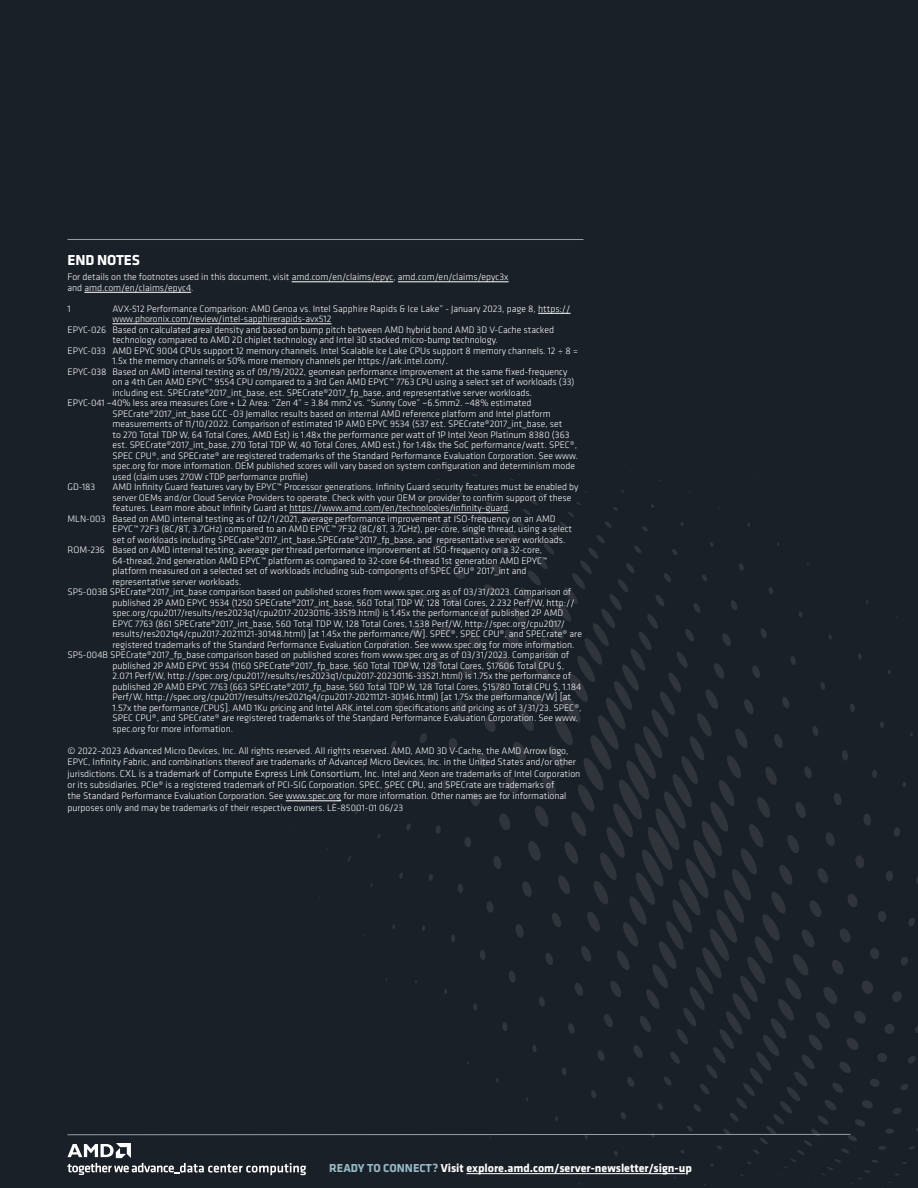
<style>
.page{position:relative;width:918px;height:1188px;background:#1a2027}
.page>*{position:absolute;margin:0;border:0;box-sizing:border-box;transform-origin:0 0}
.t1{font:700 15px "Klavika";letter-spacing:-.01em;color:#fff}
.t2{font:700 12px "Klavika";color:#fff}
.t3{font:300 9.75px/11.4px "Klavika";color:#fff}
.s1{font-size:10.5px}
.s2{color:#96b7c5}
</style>
<div class="page">
<hr style="left:68px;top:239px;width:516px;height:1px;background:#9d9fa1">
<svg style="left:312px;top:469px;width:606px;height:716px"></svg>
<hr style="left:68px;top:1134px;width:783px;height:1px;background:#9d9fa1">
<hr style="left:466px;top:1173px;width:219px;height:1px;background:#fff">
<svg style="left:68px;top:1143px;width:238px;height:32px"></svg>
<hr style="left:292px;top:282px;width:101px;height:1px;background:#fff">
<hr style="left:398px;top:282px;width:111px;height:1px;background:#fff">
<hr style="left:84px;top:292px;width:107px;height:1px;background:#fff">
<hr style="left:538px;top:313px;width:33px;height:1px;background:#fff">
<hr style="left:113px;top:324px;width:218px;height:1px;background:#fff">
<hr style="left:289px;top:513px;width:219px;height:1px;background:#fff">
<hr style="left:286px;top:801px;width:55px;height:1px;background:#fff">
<h1 class="t1" style="left:68px;top:254px;width:74px">END NOTES</h1>
<p class="t3" style="left:68px;top:272px;width:443px;line-height:10.5px">For details on the footnotes used in this document, visit amd.com/en/claims/epyc, amd.com/en/claims/epyc3x and amd.com/en/claims/epyc4.</p>
<p class="t3" style="left:68px;top:303px;width:5px">1</p>
<p class="t3" style="left:112px;top:303px;width:460px">AVX-512 Performance Comparison: AMD Genoa vs. Intel Sapphire Rapids &amp; Ice Lake” - January 2023, page 8, https://</p>
<p class="t3" style="left:112px;top:314px;width:220px">www.phoronix.com/review/intel-sapphirerapids-avx512</p>
<p class="t3" style="left:68px;top:324px;width:488px">EPYC-026 Based on calculated areal density and based on bump pitch between AMD hybrid bond AMD 3D V-Cache stacked</p>
<p class="t3" style="left:112px;top:335px;width:387px">technology compared to AMD 2D chiplet technology and Intel 3D stacked micro-bump technology.</p>
<p class="t3" style="left:68px;top:345px;width:512px">EPYC-033 AMD EPYC 9004 CPUs support 12 memory channels. Intel Scalable Ice Lake CPUs support 8 memory channels. 12 ÷ 8 =</p>
<p class="t3" style="left:112px;top:356px;width:337px">1.5x the memory channels or 50% more memory channels per https://ark.intel.com/.</p>
<p class="t3" style="left:68px;top:366px;width:502px">EPYC-038 Based on AMD internal testing as of 09/19/2022, geomean performance improvement at the same fixed-frequency</p>
<p class="t3" style="left:112px;top:377px;width:463px">on a 4th Gen AMD EPYC™ 9554 CPU compared to a 3rd Gen AMD EPYC™ 7763 CPU using a select set of workloads (33)</p>
<p class="t3" style="left:112px;top:387px;width:421px">including est. SPECrate®2017_int_base, est. SPECrate®2017_fp_base, and representative server workloads.</p>
<p class="t3" style="left:68px;top:398px;width:465px">EPYC-041 ~40% less area measures Core + L2 Area: “Zen 4” = 3.84 mm2 vs. “Sunny Cove” ~6.5mm2. ~48% estimated</p>
<p class="t3" style="left:112px;top:408px;width:440px">SPECrate®2017_int_base GCC -O3 Jemalloc results based on internal AMD reference platform and Intel platform</p>
<p class="t3" style="left:112px;top:419px;width:452px">measurements of 11/10/2022. Comparison of estimated 1P AMD EPYC 9534 (537 est. SPECrate®2017_int_base, set</p>
<p class="t3" style="left:112px;top:429px;width:459px">to 270 Total TDP W, 64 Total Cores, AMD Est) is 1.48x the performance per watt of 1P Intel Xeon Platinum 8380 (363</p>
<p class="t3" style="left:112px;top:440px;width:466px">est. SPECrate®2017_int_base, 270 Total TDP W, 40 Total Cores, AMD est.) for 1.48x the SoC performance/watt. SPEC®,</p>
<p class="t3" style="left:112px;top:450px;width:467px">SPEC CPU®, and SPECrate® are registered trademarks of the Standard Performance Evaluation Corporation. See www.</p>
<p class="t3" style="left:112px;top:461px;width:464px">spec.org for more information. OEM published scores will vary based on system configuration and determinism mode</p>
<p class="t3" style="left:112px;top:471px;width:197px">used (claim uses 270W cTDP performance profile)</p>
<p class="t3" style="left:68px;top:482px;width:29px">GD-183</p>
<p class="t3" style="left:112px;top:482px;width:468px">AMD Infinity Guard features vary by EPYC™ Processor generations. Infinity Guard security features must be enabled by</p>
<p class="t3" style="left:112px;top:492px;width:460px">server OEMs and/or Cloud Service Providers to operate. Check with your OEM or provider to confirm support of these</p>
<p class="t3" style="left:112px;top:503px;width:400px">features. Learn more about Infinity Guard at https://www.amd.com/en/technologies/infinity-guard.</p>
<p class="t3" style="left:68px;top:513px;width:490px">MLN-003 Based on AMD internal testing as of 02/1/2021, average performance improvement at ISO-frequency on an AMD</p>
<p class="t3" style="left:112px;top:524px;width:461px">EPYC™ 72F3 (8C/8T, 3.7GHz) compared to an AMD EPYC™ 7F32 (8C/8T, 3.7GHz), per-core, single thread, using a select</p>
<p class="t3" style="left:112px;top:534px;width:454px">set of workloads including SPECrate®2017_int_base,SPECrate®2017_fp_base, and representative server workloads.</p>
<p class="t3" style="left:68px;top:545px;width:476px">ROM-236 Based on AMD internal testing, average per thread performance improvement at ISO-frequency on a 32-core,</p>
<p class="t3" style="left:112px;top:555px;width:436px">64-thread, 2nd generation AMD EPYC™ platform as compared to 32-core 64-thread 1st generation AMD EPYC™</p>
<p class="t3" style="left:112px;top:566px;width:416px">platform measured on a selected set of workloads including sub-components of SPEC CPU® 2017_int and</p>
<p class="t3" style="left:112px;top:576px;width:130px">representative server workloads.</p>
<p class="t3" style="left:68px;top:587px;width:505px">SP5-003B SPECrate®2017_int_base comparison based on published scores from www.spec.org as of 03/31/2023. Comparison of</p>
<p class="t3" style="left:112px;top:597px;width:464px">published 2P AMD EPYC 9534 (1250 SPECrate®2017_int_base, 560 Total TDP W, 128 Total Cores, 2.232 Perf/W, http://</p>
<p class="t3" style="left:112px;top:608px;width:452px">spec.org/cpu2017/results/res2023q1/cpu2017-20230116-33519.html) is 1.45x the performance of published 2P AMD</p>
<p class="t3" style="left:112px;top:618px;width:454px">EPYC 7763 (861 SPECrate®2017_int_base, 560 Total TDP W, 128 Total Cores, 1.538 Perf/W, http://spec.org/cpu2017/</p>
<p class="t3" style="left:112px;top:629px;width:471px">results/res2021q4/cpu2017-20211121-30148.html) [at 1.45x the performance/W]. SPEC®, SPEC CPU®, and SPECrate® are</p>
<p class="t3" style="left:112px;top:639px;width:464px">registered trademarks of the Standard Performance Evaluation Corporation. See www.spec.org for more information.</p>
<p class="t3" style="left:68px;top:650px;width:503px">SP5-004B SPECrate®2017_fp_base comparison based on published scores from www.spec.org as of 03/31/2023. Comparison of</p>
<p class="t3" style="left:112px;top:660px;width:453px">published 2P AMD EPYC 9534 (1160 SPECrate®2017_fp_base, 560 Total TDP W, 128 Total Cores, $17606 Total CPU $,</p>
<p class="t3" style="left:112px;top:671px;width:460px">2.071 Perf/W, http://spec.org/cpu2017/results/res2023q1/cpu2017-20230116-33521.html) is 1.75x the performance of</p>
<p class="t3" style="left:112px;top:681px;width:470px">published 2P AMD EPYC 7763 (663 SPECrate®2017_fp_base, 560 Total TDP W, 128 Total Cores, $15780 Total CPU $, 1.184</p>
<p class="t3" style="left:112px;top:692px;width:460px">Perf/W, http://spec.org/cpu2017/results/res2021q4/cpu2017-20211121-30146.html) [at 1.75x the performance/W] [at</p>
<p class="t3" style="left:112px;top:702px;width:471px">1.57x the performance/CPU$]. AMD 1Ku pricing and Intel ARK.intel.com specifications and pricing as of 3/31/23. SPEC®,</p>
<p class="t3" style="left:112px;top:713px;width:467px">SPEC CPU®, and SPECrate® are registered trademarks of the Standard Performance Evaluation Corporation. See www.</p>
<p class="t3" style="left:112px;top:723px;width:122px">spec.org for more information.</p>
<p class="t3" style="left:67px;top:745px;width:514px">© 2022–2023 Advanced Micro Devices, Inc. All rights reserved. All rights reserved. AMD, AMD 3D V-Cache, the AMD Arrow logo, EPYC, Infinity Fabric, and combinations thereof are trademarks of Advanced Micro Devices, Inc. in the United States and/or other jurisdictions. <span class="s1">CXL is a trademark of Compute Express Link Consortium, Inc.</span> Intel and Xeon are trademarks of Intel Corporation or its subsidiaries. PCIe® is a registered trademark of PCI-SIG Corporation. SPEC, SPEC CPU, and SPECrate are trademarks of<br>the Standard Performance Evaluation Corporation. See www.spec.org for more information. Other names are for informational purposes only and may be trademarks of their respective owners. LE-85001-01 06/23</p>
<p class="t2" style="left:329px;top:1163px;width:364px"><span class="s2">READY TO CONNECT?</span> Visit explore.amd.com/server-newsletter/sign-up</p>
</div>
